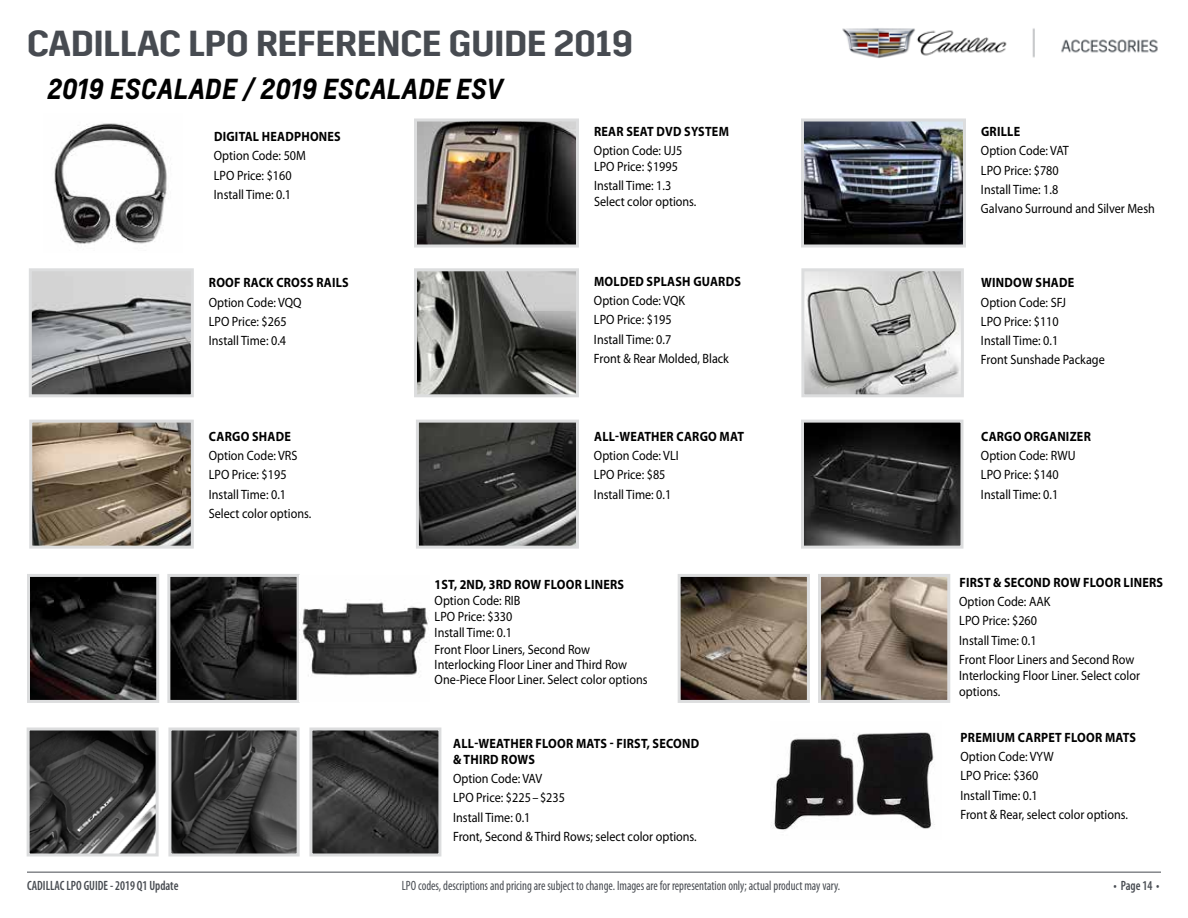
<style>
.page{position:relative;width:1188px;height:918px;background:#fff}
.page>*{position:absolute;margin:0;border:0;box-sizing:border-box;transform-origin:0 0}
.t1{font:600 36px "Cadillac Sans A";color:#474b51}
.t2{font:italic 700 27px "Louis";color:#000}
.t3{font:13.5px/19.2px "Myriad Pro";color:#000;scale:.9 1}
.t4{font:700 13.5px/16.2px "Myriad Pro";letter-spacing:.02em;color:#000;scale:.9 1}
.t5{font:condensed 13.5px "Myriad Pro";color:#474b51;scale:.9 1}
.t6{font:600 condensed 13.5px "Myriad Pro";color:#474b51;scale:.9 1}
</style>
<div class="page">
<img style="left:842px;top:28px;width:316px;height:30px">
<hr style="left:27px;top:872px;width:1134px;height:1px;background:#474b51">
<img style="left:805px;top:272px;width:155px;height:121px">
<div style="left:801px;top:268px;width:163px;height:129px;border:3px solid #dcddde"></div>
<img style="left:420px;top:424px;width:155px;height:121px">
<div style="left:416px;top:420px;width:163px;height:129px;border:3px solid #dcddde"></div>
<img style="left:33px;top:424px;width:157px;height:121px">
<div style="left:29px;top:420px;width:165px;height:129px;border:3px solid #dcddde"></div>
<img style="left:805px;top:424px;width:154px;height:121px">
<div style="left:801px;top:420px;width:162px;height:129px;border:3px solid #dcddde"></div>
<img style="left:771px;top:732px;width:164px;height:99px">
<img style="left:418px;top:272px;width:157px;height:121px">
<div style="left:414px;top:268px;width:165px;height:129px;border:3px solid #dcddde"></div>
<img style="left:805px;top:122px;width:157px;height:122px">
<div style="left:801px;top:118px;width:165px;height:130px;border:3px solid #dcddde"></div>
<img style="left:33px;top:272px;width:157px;height:121px">
<div style="left:29px;top:268px;width:165px;height:129px;border:3px solid #dcddde"></div>
<img style="left:418px;top:122px;width:157px;height:122px">
<div style="left:414px;top:118px;width:165px;height:130px;border:3px solid #dcddde"></div>
<img style="left:31px;top:731px;width:124px;height:121px">
<div style="left:27px;top:727px;width:132px;height:129px;border:3px solid #dcddde"></div>
<img style="left:172px;top:731px;width:124px;height:121px">
<div style="left:168px;top:727px;width:132px;height:129px;border:3px solid #dcddde"></div>
<img style="left:313px;top:731px;width:124px;height:121px">
<div style="left:309px;top:727px;width:132px;height:129px;border:3px solid #dcddde"></div>
<img style="left:682px;top:578px;width:124px;height:121px">
<div style="left:678px;top:574px;width:132px;height:129px;border:3px solid #dcddde"></div>
<img style="left:822px;top:578px;width:124px;height:121px">
<div style="left:818px;top:574px;width:132px;height:129px;border:3px solid #dcddde"></div>
<img style="left:31px;top:578px;width:124px;height:121px">
<div style="left:27px;top:574px;width:132px;height:129px;border:3px solid #dcddde"></div>
<img style="left:171px;top:578px;width:125px;height:121px">
<div style="left:167px;top:574px;width:133px;height:129px;border:3px solid #dcddde"></div>
<img style="left:300px;top:602px;width:129px;height:74px">
<img style="left:54px;top:123px;width:113px;height:121px">
<h1 class="t1" style="left:27px;top:23px;width:607px">CADILLAC LPO REFERENCE GUIDE 2019</h1>
<h2 class="t2" style="left:47px;top:71px;width:457px">2019 ESCALADE / 2019 ESCALADE ESV</h2>
<p class="t4" style="left:214px;top:128px;width:142px">DIGITAL HEADPHONES</p>
<p class="t3" style="left:214px;top:146px;width:104px">Option Code: 50M<br>LPO Price: $160<br>Install Time: 0.1</p>
<p class="t4" style="left:209px;top:274px;width:157px">ROOF RACK CROSS RAILS</p>
<p class="t3" style="left:209px;top:292px;width:105px">Option Code: VQQ<br>LPO Price: $265<br>Install Time: 0.4</p>
<p class="t4" style="left:209px;top:428px;width:93px">CARGO SHADE</p>
<p class="t3" style="left:209px;top:446px;width:115px">Option Code: VRS<br>LPO Price: $195<br>Install Time: 0.1<br>Select color options.</p>
<p class="t4" style="left:594px;top:123px;width:151px">REAR SEAT DVD SYSTEM</p>
<p class="t3" style="left:594px;top:142px;width:100px;line-height:16.2px">Option Code: UJ5<br>LPO Price: $1995</p>
<p class="t3" style="left:594px;top:177px;width:115px;line-height:16.2px">Install Time: 1.3<br>Select color options.</p>
<p class="t4" style="left:594px;top:273px;width:165px">MOLDED SPLASH GUARDS</p>
<p class="t3" style="left:594px;top:291px;width:152px">Option Code: VQK<br>LPO Price: $195<br>Install Time: 0.7<br>Front &amp; Rear Molded, Black</p>
<p class="t4" style="left:594px;top:428px;width:168px">ALL-WEATHER CARGO MAT</p>
<p class="t3" style="left:594px;top:446px;width:96px">Option Code: VLI<br>LPO Price: $85<br>Install Time: 0.1</p>
<p class="t4" style="left:435px;top:575px;width:212px">1ST, 2ND, 3RD ROW FLOOR LINERS</p>
<p class="t3" style="left:435px;top:592px;width:174px;line-height:16.4px">Option Code: RIB<br>LPO Price: $330<br>Install Time: 0.1<br>Front Floor Liners, Second Row</p>
<p class="t3" style="left:435px;top:656px;width:238px;line-height:15px">Interlocking Floor Liner and Third Row<br>One-Piece Floor Liner. Select color options</p>
<p class="t4" style="left:453px;top:735px;width:275px">ALL-WEATHER FLOOR MATS - FIRST, SECOND &amp; THIRD ROWS</p>
<p class="t3" style="left:453px;top:769px;width:272px">Option Code: VAV<br>LPO Price: $225–$235<br>Install Time: 0.1<br>Front, Second &amp; Third Rows; select color options.</p>
<p class="t4" style="left:981px;top:123px;width:45px">GRILLE</p>
<p class="t3" style="left:981px;top:141px;width:195px">Option Code: VAT<br>LPO Price: $780<br>Install Time: 1.8<br>Galvano Surround and Silver Mesh</p>
<p class="t4" style="left:981px;top:274px;width:105px">WINDOW SHADE</p>
<p class="t3" style="left:981px;top:292px;width:139px">Option Code: SFJ<br>LPO Price: $110<br>Install Time: 0.1<br>Front Sunshade Package</p>
<p class="t4" style="left:981px;top:428px;width:123px">CARGO ORGANIZER</p>
<p class="t3" style="left:981px;top:446px;width:107px">Option Code: RWU<br>LPO Price: $140<br>Install Time: 0.1</p>
<p class="t4" style="left:959px;top:574px;width:228px">FIRST &amp; SECOND ROW FLOOR LINERS</p>
<p class="t3" style="left:959px;top:592px;width:196px">Option Code: AAK<br>LPO Price: $260<br>Install Time: 0.1<br>Front Floor Liners and Second Row</p>
<p class="t3" style="left:959px;top:667px;width:202px;line-height:16.2px">Interlocking Floor Liner. Select color options.</p>
<p class="t4" style="left:961px;top:729px;width:196px">PREMIUM CARPET FLOOR MATS</p>
<p class="t3" style="left:961px;top:747px;width:188px">Option Code: VYW<br>LPO Price: $360<br>Install Time: 0.1<br>Front &amp; Rear, select color options.</p>
<p class="t6" style="left:27px;top:878px;width:170px">CADILLAC LPO GUIDE - 2019 Q1 Update</p>
<p class="t5" style="left:402px;top:878px;width:489px">LPO codes, descriptions and pricing are subject to change. Images are for representation only; actual product may vary.</p>
<p class="t6" style="left:1114px;top:878px;width:53px">• Page 14 •</p>
</div>
